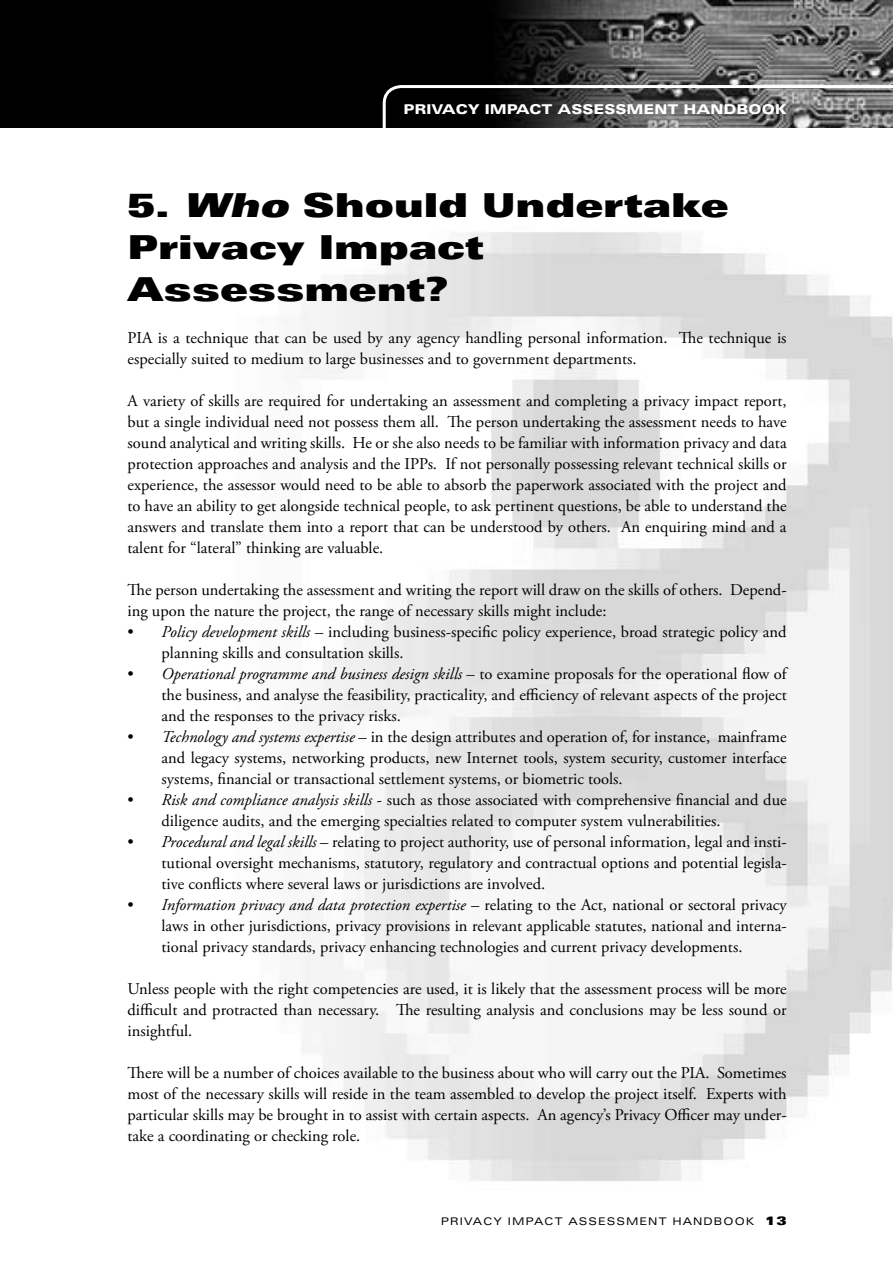
<style>
.page{position:relative;width:893px;height:1263px;background:#fff}
.page>*{position:absolute;margin:0;border:0;box-sizing:border-box;transform-origin:0 0}
.t1{font:900 expanded 33px/42px "Univers";letter-spacing:-.005em;color:#000}
.t2{font:16.5px/21px "Adobe Garamond Pro";color:#000;text-align:justify}
.t3{font:900 expanded 13.5px "Univers";color:#fff}
.t4{font:expanded 10.5px "Univers";letter-spacing:.1em;color:#000}
.s1{font-style:italic}
.s2{font-weight:900;font-size:12px}
</style>
<div class="page">
<svg style="left:0;top:0;width:893px;height:128px;background:#202020"></svg>
<svg style="left:383px;top:85px;width:510px;height:43px;background:#535353"></svg>
<p class="t3" style="left:404px;top:101px;width:385px">PRIVACY I MPACT ASSESSMENT HAN DBOOK</p>
<h1 class="t1" style="left:128px;top:184px;width:602px">5. <span class="s1">Who</span> Should Undertake<br>Privacy Impact<br>Assessment?</h1>
<p class="t2" style="left:128px;top:327px;width:661px">PIA is a technique that can be used by any agency handling personal information. The technique is especially suited to medium to large businesses and to government departments.</p>
<p class="t2" style="left:128px;top:390px;width:661px">A variety of skills are required for undertaking an assessment and completing a privacy impact report, but a single individual need not possess them all. The person undertaking the assessment needs to have sound analytical and writing skills. He or she also needs to be familiar with information privacy and data protection approaches and analysis and the IPPs. If not personally possessing relevant technical skills or experience, the assessor would need to be able to absorb the paperwork associated with the project and to have an ability to get alongside technical people, to ask pertinent questions, be able to understand the answers and translate them into a report that can be understood by others. An enquiring mind and a talent for “lateral” thinking are valuable.</p>
<p class="t2" style="left:128px;top:579px;width:661px">The person undertaking the assessment and writing the report will draw on the skills of others. Depend&shy;ing upon the nature the project, the range of necessary skills might include:</p>
<p class="t2" style="left:162px;top:621px;width:626px;text-indent:-34px">• <span class="s1">Policy development skills</span> – including business-specific policy experience, broad strategic policy and planning skills and consultation skills.</p>
<p class="t2" style="left:162px;top:663px;width:627px;text-indent:-34px">• <span class="s1">Operational programme and business design skills</span> – to examine proposals for the operational flow of the business, and analyse the feasibility, practicality, and efficiency of relevant aspects of the project and the responses to the privacy risks.</p>
<p class="t2" style="left:162px;top:726px;width:627px;text-indent:-34px">• <span class="s1">Technology and systems expertise</span> – in the design attributes and operation of, for instance, mainframe and legacy systems, networking products, new Internet tools, system security, customer interface systems, financial or transactional settlement systems, or biometric tools.</p>
<p class="t2" style="left:162px;top:789px;width:627px;text-indent:-34px">• <span class="s1">Risk and compliance analysis skills</span> - such as those associated with comprehensive financial and due diligence audits, and the emerging specialties related to computer system vulnerabilities.</p>
<p class="t2" style="left:162px;top:831px;width:627px;text-indent:-34px">• <span class="s1">Procedural and legal skills</span> – relating to project authority, use of personal information, legal and insti&shy;tutional oversight mechanisms, statutory, regulatory and contractual options and potential legisla&shy;tive conflicts where several laws or jurisdictions are involved.</p>
<p class="t2" style="left:162px;top:894px;width:627px;text-indent:-34px">• <span class="s1">Information privacy and data protection expertise</span> – relating to the Act, national or sectoral privacy laws in other jurisdictions, privacy provisions in relevant applicable statutes, national and interna&shy;tional privacy standards, privacy enhancing technologies and current privacy developments.</p>
<p class="t2" style="left:128px;top:978px;width:660px">Unless people with the right competencies are used, it is likely that the assessment process will be more difficult and protracted than necessary. The resulting analysis and conclusions may be less sound or insightful.</p>
<p class="t2" style="left:128px;top:1062px;width:661px">There will be a number of choices available to the business about who will carry out the PIA. Sometimes most of the necessary skills will reside in the team assembled to develop the project itself. Experts with particular skills may be brought in to assist with certain aspects. An agency’s Privacy Officer may under&shy;take a coordinating or checking role.</p>
<p class="t4" style="left:441px;top:1215px;width:347px">PRIVACY I MPACT ASSESSMENT HANDBOOK <span class="s2">1 3</span></p>
</div>
